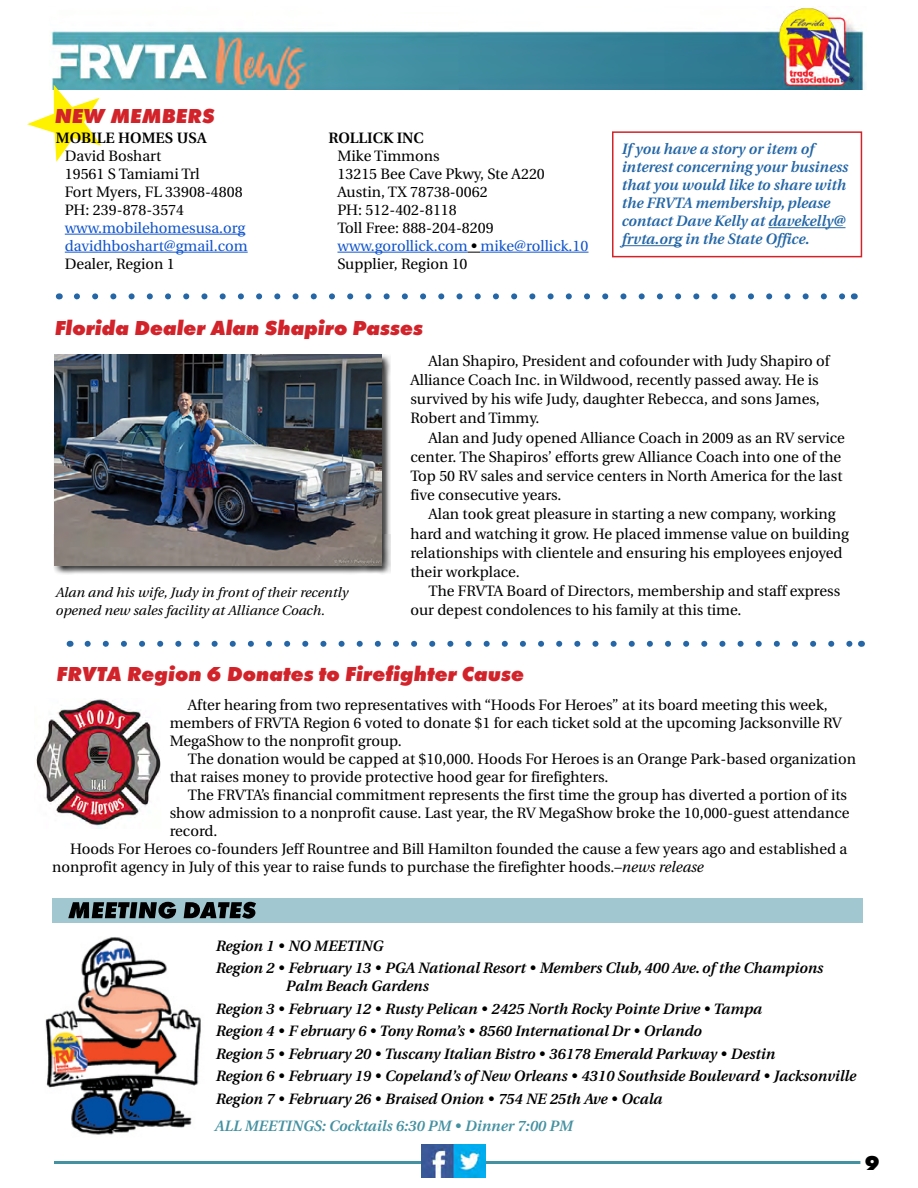
<style>
.page{position:relative;width:918px;height:1188px;background:#fff}
.page>*{position:absolute;margin:0;border:0;box-sizing:border-box;transform-origin:0 0}
.t1{font:italic 800 21px "Futura T";color:#d2232a}
.t2{font:800 21px "Futura T";color:#000}
.t3{font:15px/18px "Utopia";color:#000}
.t4{font:italic 600 15px/22.5px "Utopia";color:#000}
.t5{font:italic 600 15px/18px "Utopia";color:#2466a6}
.t6{font:15px/18px "Utopia";color:#15c}
.t7{font:italic 600 15px "Utopia";color:#4491a1}
.t8{font:600 15px "Utopia";color:#000}
.t9{font:italic 13.5px/18px "Utopia";color:#000;scale:1.04 1}
.s1{color:#15c}
.s2{font-style:italic}
</style>
<div class="page">
<img style="left:45px;top:937px;width:156px;height:198px">
<hr style="left:54px;top:1161px;width:806px;height:3px;background:#4491a1">
<img style="left:51px;top:8px;width:814px;height:82px">
<svg style="left:88px;top:641px;width:764px;height:6px"></svg>
<svg style="left:77px;top:293px;width:768px;height:6px"></svg>
<svg style="left:27px;top:85px;width:74px;height:77px"></svg>
<hr style="left:65px;top:234px;width:180px;height:1px;background:#15c">
<hr style="left:65px;top:252px;width:183px;height:1px;background:#15c">
<hr style="left:768px;top:227px;width:78px;height:1px;background:#2466a6">
<hr style="left:622px;top:245px;width:60px;height:1px;background:#2466a6">
<div style="left:612px;top:131px;width:250px;height:126px;border:2px solid #d2232a"></div>
<hr style="left:338px;top:252px;width:130px;height:1px;background:#15c">
<svg style="left:468px;top:252px;width:13px;height:1px"></svg>
<hr style="left:481px;top:252px;width:108px;height:1px;background:#15c">
<div style="left:52px;top:898px;width:810px;height:24px;background:#a1c8d0"></div>
<svg style="left:68px;top:902px;width:188px;height:17px"></svg>
<img style="left:421px;top:1145px;width:65px;height:32px">
<img style="left:36px;top:698px;width:125px;height:130px">
<div style="left:54px;top:354px;width:337px;height:221px;background:#000;opacity:.75"></div>
<img style="left:54px;top:355px;width:328px;height:210px">
<h1 class="t1" style="left:54px;top:103px;width:162px">NEW MEMBERS</h1>
<p class="t8" style="left:56px;top:129px;width:152px">MOBILE HOMES USA</p>
<p class="t3" style="left:65px;top:147px;width:179px">David Boshart<br>19561 S Tamiami Trl<br>Fort Myers, FL 33908-4808<br>PH: 239-878-3574</p>
<p class="t6" style="left:65px;top:219px;width:184px">www.mobilehomesusa.org davidhboshart@gmail.com</p>
<p class="t3" style="left:65px;top:255px;width:111px">Dealer, Region 1</p>
<p class="t8" style="left:328px;top:129px;width:97px">ROLLICK INC</p>
<p class="t3" style="left:338px;top:147px;width:253px">Mike Timmons<br>13215 Bee Cave Pkwy, Ste A220<br>Austin, TX 78738-0062<br>PH: 512-402-8118<br>Toll Free: 888-204-8209 <span class="s1">www.gorollick.com</span> • <span class="s1">mike@rollick.10<br></span>Supplier, Region 10</p>
<h1 class="t1" style="left:54px;top:315px;width:370px">Florida Dealer Alan Shapiro Passes</h1>
<p class="t5" style="left:622px;top:140px;width:228px">If you have a story or item of interest concerning your business that you would like to share with the FRVTA membership, please contact Dave Kelly at davekelly@ frvta.org in the State Office.</p>
<p class="t9" style="left:56px;top:584px;width:283px">Alan and his wife, Judy in front of their recently opened new sales facility at Alliance Coach.</p>
<p class="t3" style="left:410px;top:351px;width:421px;line-height:19.2px;text-indent:18px">Alan Shapiro, President and cofounder with Judy Shapiro of Alliance Coach Inc. in Wildwood, recently passed away. He is survived by his wife Judy, daughter Rebecca, and sons James, Robert and Timmy.</p>
<p class="t3" style="left:410px;top:428px;width:436px;line-height:19.2px;text-indent:18px">Alan and Judy opened Alliance Coach in 2009 as an RV service center. The Shapiros’ efforts grew Alliance Coach into one of the Top 50 RV sales and service centers in North America for the last five consecutive years.</p>
<p class="t3" style="left:410px;top:505px;width:440px;line-height:19.2px;text-indent:18px">Alan took great pleasure in starting a new company, working hard and watching it grow. He placed immense value on building relationships with clientele and ensuring his employees enjoyed their workplace.</p>
<p class="t3" style="left:410px;top:582px;width:431px;line-height:19.2px;text-indent:18px">The FRVTA Board of Directors, membership and staff express our depest condolences to his family at this time.</p>
<h1 class="t1" style="left:56px;top:661px;width:469px">FRVTA Region 6 Donates to Firefighter Cause</h1>
<p class="t3" style="left:170px;top:696px;width:674px;text-indent:18px">After hearing from two representatives with “Hoods For Heroes” at its board meeting this week, members of FRVTA Region 6 voted to donate $1 for each ticket sold at the upcoming Jacksonville RV<br>MegaShow to the nonprofit group.</p>
<p class="t3" style="left:170px;top:750px;width:688px;text-indent:18px">The donation would be capped at $10,000. Hoods For Heroes is an Orange Park-based organization that raises money to provide protective hood gear for firefighters.</p>
<p class="t3" style="left:188px;top:786px;width:661px">The FRVTA’s financial commitment represents the first time the group has diverted a portion of its</p>
<p class="t3" style="left:170px;top:804px;width:681px">show admission to a nonprofit cause. Last year, the RV MegaShow broke the 10,000-guest attendance</p>
<p class="t3" style="left:170px;top:822px;width:49px">record.</p>
<p class="t3" style="left:70px;top:840px;width:779px">Hoods For Heroes co-founders Jeff Rountree and Bill Hamilton founded the cause a few years ago and established a</p>
<p class="t3" style="left:52px;top:858px;width:653px">nonprofit agency in July of this year to raise funds to purchase the firefighter hoods.–<span class="s2">news release</span></p>
<p class="t4" style="left:216px;top:935px;width:609px">Region 1 • NO MEETING<br>Region 2 • February 13 • PGA National Resort • Members Club, 400 Ave. of the Champions</p>
<p class="t4" style="left:216px;top:975px;width:642px;text-indent:70px">Palm Beach Gardens<br>Region 3 • February 12 • Rusty Pelican • 2425 North Rocky Pointe Drive • Tampa<br>Region 4 • F ebruary 6 • Tony Roma’s • 8560 International Dr • Orlando<br>Region 5 • February 20 • Tuscany Italian Bistro • 36178 Emerald Parkway • Destin<br>Region 6 • February 19 • Copeland’s of New Orleans • 4310 Southside Boulevard • Jacksonville Region 7 • February 26 • Braised Onion • 754 NE 25th Ave • Ocala</p>
<p class="t7" style="left:215px;top:1117px;width:359px">ALL MEETINGS: Cocktails 6:30 PM • Dinner 7:00 PM</p>
<h1 class="t2" style="left:865px;top:1151px;width:16px">9</h1>
</div>
